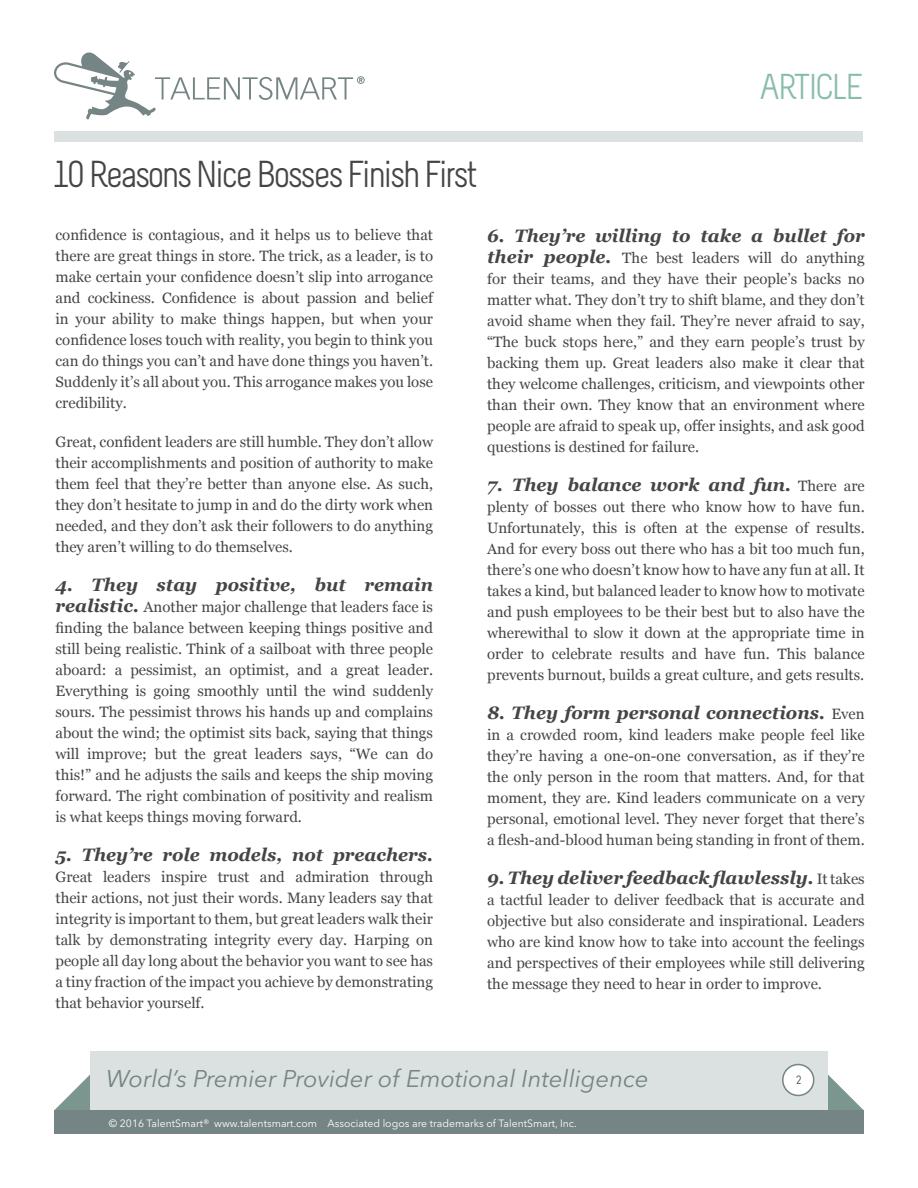
<style>
.page{position:relative;width:918px;height:1188px;background:#fff}
.page>*{position:absolute;margin:0;border:0;box-sizing:border-box;transform-origin:0 0}
.MAIN_HEADING{font:37.5px "Melbourne";letter-spacing:-.05em;color:#444545}
.t1{font:36px "Melbourne";letter-spacing:-.05em;color:#88bcac}
.t2{font:italic 24px "Avenir Next LT Pro";color:#758484}
.SUBHEADING{font:italic 700 18px "Georgia";color:#444545}
.SUBHEADING-2{font:15px/21px "Georgia";color:#444545;text-align:justify}
.Page_Number{font:12px "Melbourne";color:#444545}
.SUBHEADING-3{font:10.5px "Avenir Next LT Pro";color:#fff}
.s1{font-weight:700;font-style:italic;font-size:18px}
.s2{font-weight:400;font-style:normal;font-size:15px}
</style>
<div class="page">
<div style="left:55px;top:131px;width:808px;height:11px;background:#dbe0e0"></div>
<svg style="left:54px;top:52px;width:311px;height:67px"></svg>
<div style="left:90px;top:1051px;width:738px;height:75px;background:#dbe0e0"></div>
<svg style="left:54px;top:1075px;width:36px;height:36px"></svg>
<svg style="left:828px;top:1075px;width:36px;height:36px"></svg>
<div style="left:54px;top:1111px;width:810px;height:23px;background:#758484"></div>
<div style="left:783px;top:1065px;width:31px;height:30px;background:#fff;border-radius:50%"></div>
<div style="left:782px;top:1064px;width:32px;height:32px;border:2px solid #758484;border-radius:50%"></div>
<p class="t1" style="left:759px;top:68px;width:106px">ARTICLE</p>
<p class="MAIN_HEADING" style="left:53px;top:154px;width:426px">10 Reasons Nice Bosses Finish First</p>
<p class="SUBHEADING-2" style="left:56px;top:224px;width:379px">confidence is contagious, and it helps us to believe that there are great things in store. The trick, as a leader, is to make certain your confidence doesn’t slip into arrogance and cockiness. Confidence is about passion and belief in your ability to make things happen, but when your confidence loses touch with reality, you begin to think you can do things you can’t and have done things you haven’t.<br>Suddenly it’s all about you. This arrogance makes you lose credibility.</p>
<p class="SUBHEADING-2" style="left:56px;top:431px;width:379px">Great, confident leaders are still humble. They don’t allow their accomplishments and position of authority to make them feel that they’re better than anyone else. As such, they don’t hesitate to jump in and do the dirty work when needed, and they don’t ask their followers to do anything they aren’t willing to do themselves.</p>
<p class="SUBHEADING" style="left:56px;top:571px;width:379px">4. They stay positive, but remain</p>
<p class="SUBHEADING-2" style="left:56px;top:596px;width:379px"><span class="s1">realistic.</span> Another major challenge that leaders face is finding the balance between keeping things positive and still being realistic. Think of a sailboat with three people aboard: a pessimist, an optimist, and a great leader.<br>Everything is going smoothly until the wind suddenly sours. The pessimist throws his hands up and complains about the wind; the optimist sits back, saying that things will improve; but the great leaders says, “We can do this!” and he adjusts the sails and keeps the ship moving forward. The right combination of positivity and realism is what keeps things moving forward.</p>
<p class="SUBHEADING" style="left:56px;top:841px;width:379px">5. They’re role models, not preachers.</p>
<p class="SUBHEADING-2" style="left:56px;top:866px;width:379px">Great leaders inspire trust and admiration through their actions, not just their words. Many leaders say that integrity is important to them, but great leaders walk their talk by demonstrating integrity every day. Harping on people all day long about the behavior you want to see has a tiny fraction of the impact you achieve by demonstrating that behavior yourself.</p>
<p class="SUBHEADING" style="left:487px;top:223px;width:379px">6. They’re willing to take a bullet for</p>
<p class="SUBHEADING-2" style="left:487px;top:247px;width:379px"><span class="s1">their people.</span> The best leaders will do anything for their teams, and they have their people’s backs no matter what. They don’t try to shift blame, and they don’t avoid shame when they fail. They’re never afraid to say, “The buck stops here,” and they earn people’s trust by backing them up. Great leaders also make it clear that they welcome challenges, criticism, and viewpoints other than their own. They know that an environment where people are afraid to speak up, offer insights, and ask good questions is destined for failure.</p>
<p class="SUBHEADING" style="left:487px;top:472px;width:379px">7. They balance work and fun. <span class="s2">There are</span></p>
<p class="SUBHEADING-2" style="left:487px;top:496px;width:379px">plenty of bosses out there who know how to have fun.<br>Unfortunately, this is often at the expense of results.<br>And for every boss out there who has a bit too much fun, there’s one who doesn’t know how to have any fun at all. It takes a kind, but balanced leader to know how to motivate and push employees to be their best but to also have the wherewithal to slow it down at the appropriate time in order to celebrate results and have fun. This balance prevents burnout, builds a great culture, and gets results.</p>
<p class="SUBHEADING" style="left:487px;top:700px;width:379px">8. They form personal connections. <span class="s2">Even</span></p>
<p class="SUBHEADING-2" style="left:487px;top:724px;width:379px">in a crowded room, kind leaders make people feel like they’re having a one-on-one conversation, as if they’re the only person in the room that matters. And, for that moment, they are. Kind leaders communicate on a very personal, emotional level. They never forget that there’s a flesh-and-blood human being standing in front of them.</p>
<p class="SUBHEADING" style="left:487px;top:865px;width:379px">9. They deliver feedback flawlessly. <span class="s2">It takes</span></p>
<p class="SUBHEADING-2" style="left:487px;top:889px;width:379px">a tactful leader to deliver feedback that is accurate and objective but also considerate and inspirational. Leaders who are kind know how to take into account the feelings and perspectives of their employees while still delivering the message they need to hear in order to improve.</p>
<p class="t2" style="left:106px;top:1064px;width:544px">World’s Premier Provider of Emotional Intelligence</p>
<p class="Page_Number" style="left:796px;top:1074px;width:7px">2</p>
<p class="SUBHEADING-3" style="left:109px;top:1117px;width:470px">© 2016 TalentSmart® www.talentsmart.com Associated logos are trademarks of TalentSmart, Inc.</p>
</div>
